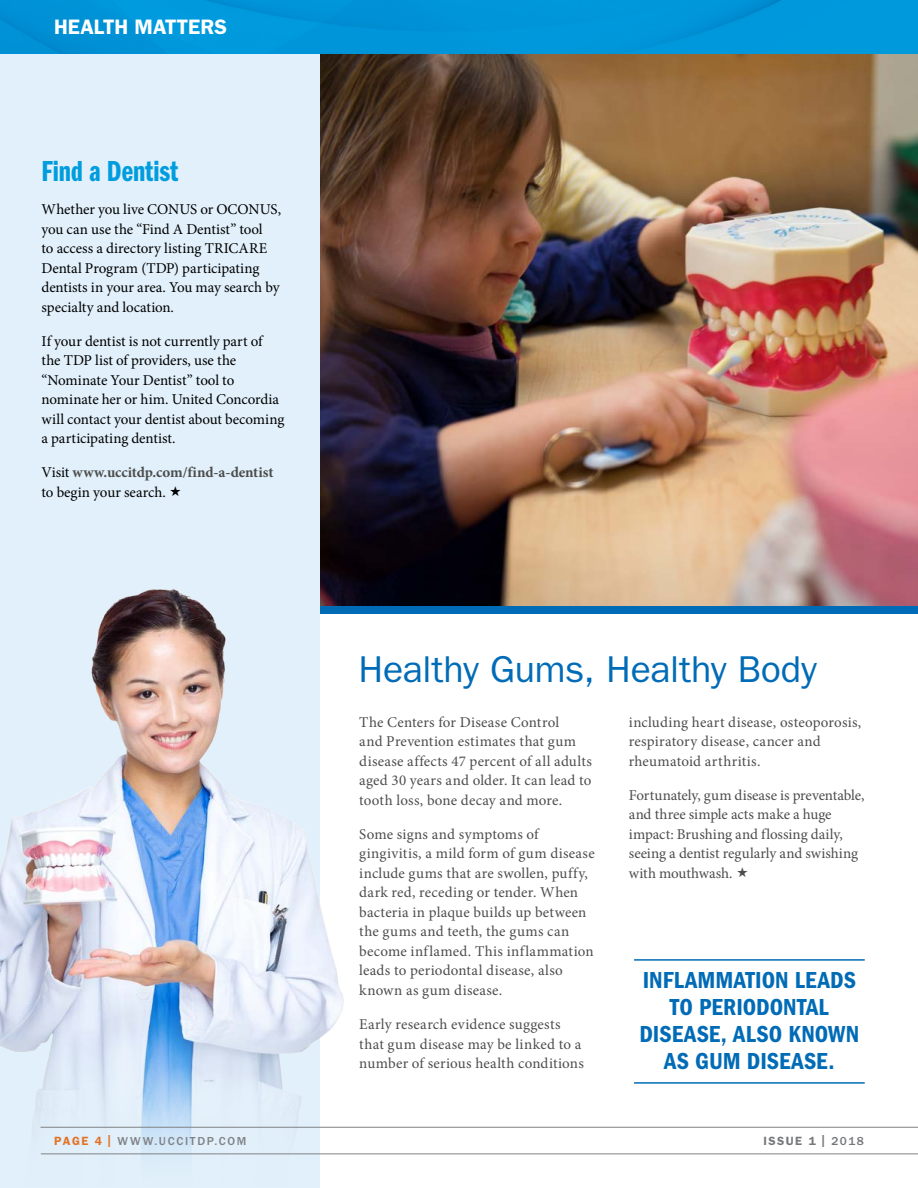
<style>
.page{position:relative;width:918px;height:1188px;background:#fff}
.page>*{position:absolute;margin:0;border:0;box-sizing:border-box;transform-origin:0 0}
.H1_-_Med__Blue{font:37.5px "ITC Franklin Gothic Std";letter-spacing:-.005em;color:#006bb6}
.Sidebar_H1_Orange{font:30px "ITC Franklin Gothic Std Dm Cp";color:#009dde}
.Pull_Quote_-_span{font:24px/27px "ITC Franklin Gothic Std Dm Cd";color:#006bb6;text-align:center}
.t1{font:600 21px "ITC Franklin Gothic Std";color:#fff}
.t2{font:15px/19.5px "Minion Pro";letter-spacing:.015em;color:#4d4d4f}
.Sidebar_-_P{font:15px/19.5px "Minion Pro";letter-spacing:-.005em;color:#000}
.t3{font:15px/19.5px "Minion Pro";letter-spacing:-.005em;color:#4d4d4f}
.Sidebar_-_P-2{font:700 15px/19.5px "Minion Pro";letter-spacing:-.01em;color:#4c4d4d}
.t4{font:500 12px "ITC Franklin Gothic Std";letter-spacing:.14em;color:#808285}
.t5{font:600 12px "ITC Franklin Gothic Std";letter-spacing:.12em;color:#77787b}
.s1{font-weight:400;color:#000}
.s2{font-weight:600;color:#e17325}
.s3{font-weight:500}
</style>
<div class="page">
<img style="left:320px;top:54px;width:598px;height:553px">
<div style="left:320px;top:607px;width:598px;height:7px;background:#006bb6"></div>
<hr style="left:634px;top:959px;width:231px;height:2px;background:#006bb6">
<hr style="left:634px;top:1082px;width:231px;height:2px;background:#006bb6">
<div style="left:0;top:54px;width:320px;height:1134px;background:#e1f0fa"></div>
<img style="left:0;top:554px;width:347px;height:600px">
<svg style="left:0;top:1032px;width:320px;height:122px"></svg>
<div style="left:0;top:0;width:918px;height:54px;background:#0097da"></div>
<hr style="left:41px;top:1154px;width:877px;height:1px;background:#808285">
<hr style="left:40px;top:1127px;width:878px;height:1px;background:#808285">
<h3 class="t1" style="left:54px;top:15px;width:175px">HEALTH MATTERS</h3>
<p class="Sidebar_H1_Orange" style="left:42px;top:155px;width:138px">Find a Dentist</p>
<p class="Sidebar_-_P" style="left:42px;top:200px;width:241px">Whether you live CONUS or OCONUS, you can use the “Find A Dentist” tool<br>to access a directory listing TRICARE Dental Program (TDP) participating dentists in your area. You may search by specialty and location.</p>
<p class="Sidebar_-_P" style="left:42px;top:331px;width:244px">If your dentist is not currently part of the TDP list of providers, use the “Nominate Your Dentist” tool to nominate her or him. United Concordia will contact your dentist about becoming a participating dentist.</p>
<p class="Sidebar_-_P-2" style="left:42px;top:463px;width:234px"><span class="s1">Visit</span> www.uccitdp.com/find-a-dentist <span class="s1">to begin your search.</span></p>
<p class="H1_-_Med__Blue" style="left:358px;top:648px;width:460px">Healthy Gums, Healthy Body</p>
<p class="t2" style="left:359px;top:712px;width:234px">The Centers for Disease Control<br>and Prevention estimates that gum disease affects 47 percent of all adults aged 30 years and older. It can lead to tooth loss, bone decay and more.</p>
<p class="t2" style="left:359px;top:824px;width:237px">Some signs and symptoms of gingivitis, a mild form of gum disease include gums that are swollen, puffy, dark red, receding or tender. When bacteria in plaque builds up between the gums and teeth, the gums can become inflamed. This inflammation leads to periodontal disease, also known as gum disease.</p>
<p class="t2" style="left:359px;top:1015px;width:226px">Early research evidence suggests that gum disease may be linked to a number of serious health conditions</p>
<p class="t2" style="left:629px;top:712px;width:234px">including heart disease, osteoporosis, respiratory disease, cancer and rheumatoid arthritis.</p>
<p class="t3" style="left:629px;top:785px;width:237px">Fortunately, gum disease is preventable, and three simple acts make a huge impact: Brushing and flossing daily, seeing a dentist regularly and swishing with mouthwash.</p>
<p class="Pull_Quote_-_span" style="left:640px;top:966px;width:221px">INFLAMMATION LEADS<br>TO PERIODONTAL<br>DISEASE, ALSO KNOWN<br>AS GUM DISEASE.</p>
<p class="t4" style="left:54px;top:1134px;width:194px"><span class="s2">PAGE 4 |</span> WWW.UCCITDP.COM</p>
<p class="t5" style="left:764px;top:1134px;width:102px">ISSUE 1 | <span class="s3">2018</span></p>
</div>
